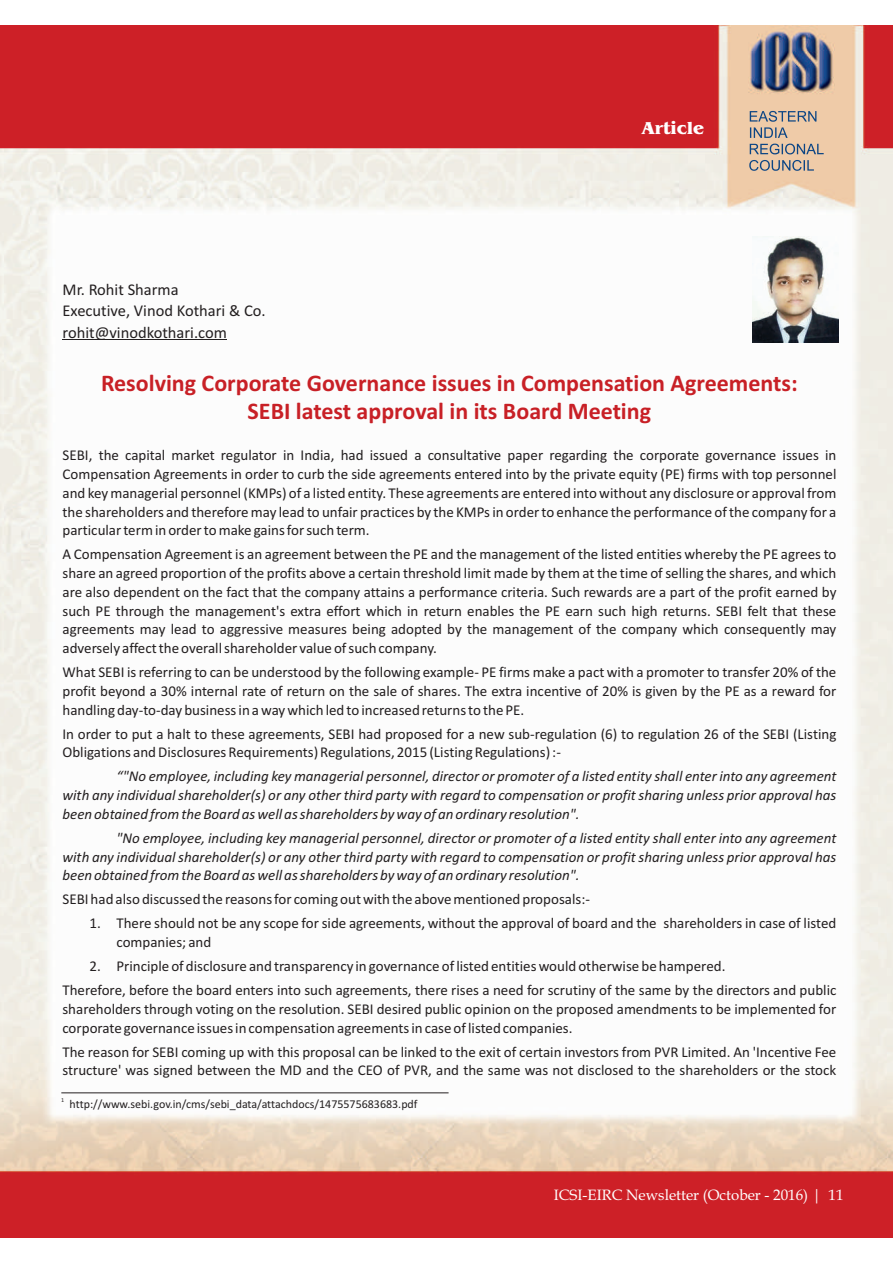
<style>
.page{position:relative;width:893px;height:1263px;background:#fff}
.page>*{position:absolute;margin:0;border:0;box-sizing:border-box;transform-origin:0 0}
.t1{font:700 24px/28.8px "Calibri";color:#c82026;text-align:center}
.t2{font:700 18px "Bangkok";color:#fff}
.t3{font:16.5px/21.5px "Calibri";color:#231f20}
.t4{font:15px/18.8px "Calibri";color:#231f20}
.t5{font:italic 15px/18.8px "Calibri";color:#231f20;text-align:justify}
.t6{font:15px "Book Antiqua";color:#fff}
.t7{font:12px "Calibri";color:#231f20}
.t8{font:6px "Calibri";color:#231f20}
</style>
<div class="page">
<img style="left:0;top:26px;width:893px;height:1211px">
<svg style="left:749px;top:111px;width:75px;height:60px;background:#c2b0a0"></svg>
<hr style="left:63px;top:339px;width:164px;height:1px;background:#231f20">
<img style="left:753px;top:237px;width:86px;height:106px">
<hr style="left:61px;top:1092px;width:388px;height:1px;background:#231f20">
<p class="t3" style="left:63px;top:280px;width:205px">Mr. Rohit Sharma<br>Executive, Vinod Kothari &amp; Co. rohit@vinodkothari.com</p>
<p class="t2" style="left:641px;top:117px;width:64px">Article</p>
<h1 class="t1" style="left:101px;top:370px;width:698px">Resolving Corporate Governance issues in Compensation Agreements:<br>SEBI latest approval in its Board Meeting</h1>
<p class="t4" style="left:63px;top:447px;width:775px;text-align:justify">SEBI, the capital market regulator in India, had issued a consultative paper regarding the corporate governance issues in Compensation Agreements in order to curb the side agreements entered into by the private equity (PE) firms with top personnel and key managerial personnel (KMPs) of a listed entity. These agreements are entered into without any disclosure or approval from the shareholders and therefore may lead to unfair practices by the KMPs in order to enhance the performance of the company for a particular term in order to make gains for such term.</p>
<p class="t4" style="left:63px;top:546px;width:775px;text-align:justify">A Compensation Agreement is an agreement between the PE and the management of the listed entities whereby the PE agrees to share an agreed proportion of the profits above a certain threshold limit made by them at the time of selling the shares, and which are also dependent on the fact that the company attains a performance criteria. Such rewards are a part of the profit earned by such PE through the management's extra effort which in return enables the PE earn such high returns. SEBI felt that these agreements may lead to aggressive measures being adopted by the management of the company which consequently may adversely affect the overall shareholder value of such company.</p>
<p class="t4" style="left:63px;top:664px;width:775px;text-align:justify">What SEBI is referring to can be understood by the following example- PE firms make a pact with a promoter to transfer 20% of the profit beyond a 30% internal rate of return on the sale of shares. The extra incentive of 20% is given by the PE as a reward for handling day-to-day business in a way which led to increased returns to the PE.</p>
<p class="t4" style="left:62px;top:725px;width:775px">In order to put a halt to these agreements, SEBI had proposed for a new sub-regulation (6) to regulation 26 of the SEBI (Listing<br>Obligations and Disclosures Requirements) Regulations, 2015 (Listing Regulations) :-</p>
<p class="t5" style="left:62px;top:768px;width:775px;text-indent:54px">“"No employee, including key managerial personnel, director or promoter of a listed entity shall enter into any agreement with any individual shareholder(s) or any other third party with regard to compensation or profit sharing unless prior approval has been obtained from the Board as well as shareholders by way of an ordinary resolution".</p>
<p class="t5" style="left:62px;top:830px;width:775px;text-indent:54px">"No employee, including key managerial personnel, director or promoter of a listed entity shall enter into any agreement with any individual shareholder(s) or any other third party with regard to compensation or profit sharing unless prior approval has been obtained from the Board as well as shareholders by way of an ordinary resolution".</p>
<p class="t4" style="left:62px;top:891px;width:529px">SEBI had also discussed the reasons for coming out with the above mentioned proposals:-</p>
<p class="t4" style="left:116px;top:915px;width:721px;text-indent:-27px">1. There should not be any scope for side agreements, without the approval of board and the shareholders in case of listed companies; and</p>
<p class="t4" style="left:62px;top:955px;width:775px;line-height:24px;text-indent:27px">2. Principle of disclosure and transparency in governance of listed entities would otherwise be hampered.<br>Therefore, before the board enters into such agreements, there rises a need for scrutiny of the same by the directors and public</p>
<p class="t4" style="left:62px;top:1001px;width:775px">shareholders through voting on the resolution. SEBI desired public opinion on the proposed amendments to be implemented for corporate governance issues in compensation agreements in case of listed companies.</p>
<p class="t4" style="left:62px;top:1043px;width:775px">The reason for SEBI coming up with this proposal can be linked to the exit of certain investors from PVR Limited. An 'Incentive Fee structure' was signed between the MD and the CEO of PVR, and the same was not disclosed to the shareholders or the stock</p>
<p class="t8" style="left:61px;top:1097px;width:5px">1</p>
<p class="t7" style="left:70px;top:1099px;width:349px">http://www.sebi.gov.in/cms/sebi_data/attachdocs/1475575683683.pdf</p>
<p class="t6" style="left:554px;top:1189px;width:291px">ICSI-EIRC Newsletter (October - 2016) | 11</p>
</div>
